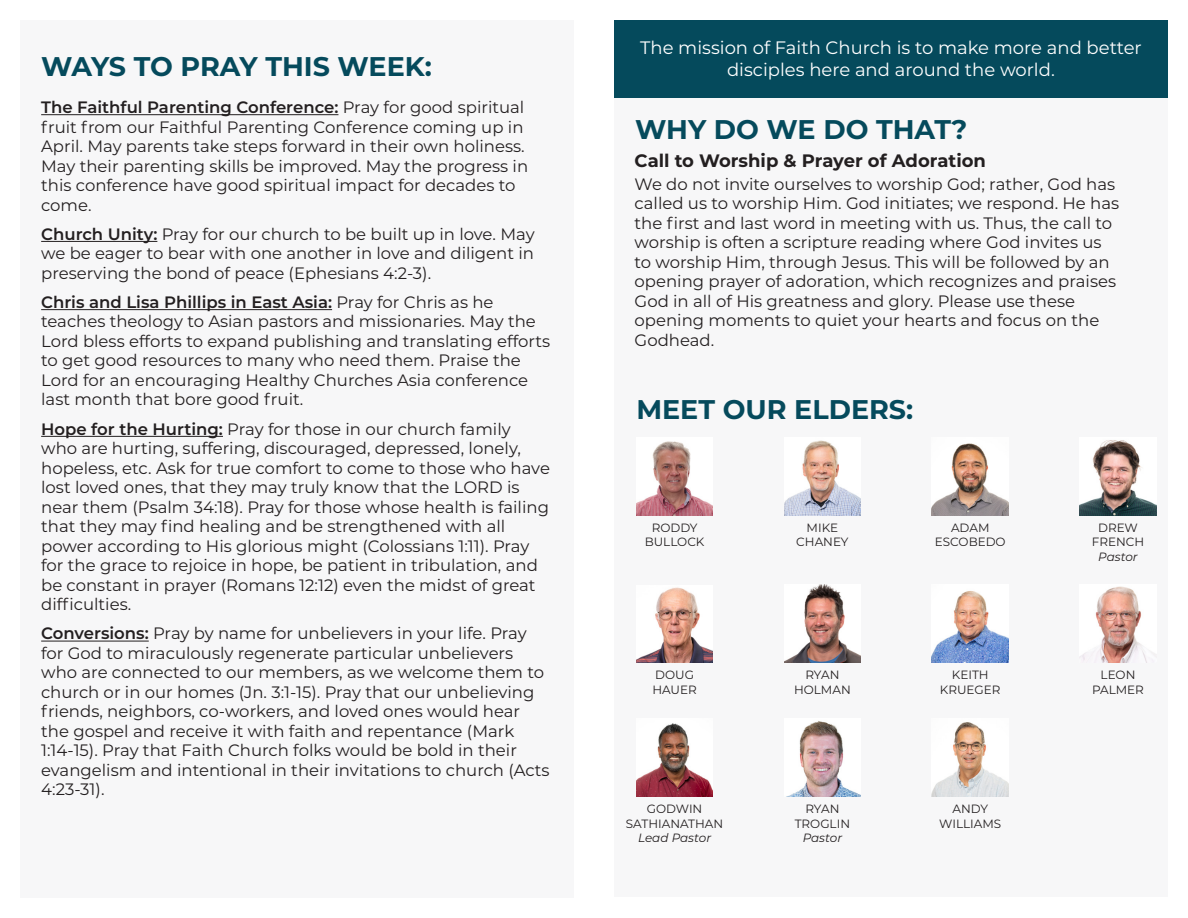
<style>
.page{position:relative;width:1188px;height:918px;background:#fff}
.page>*{position:absolute;margin:0;border:0;box-sizing:border-box;transform-origin:0 0}
.t1{font:700 27px "Montserrat";color:#054a5c}
.t2{font:18px/21.6px "Montserrat";color:#fff;text-align:center}
.t3{font:700 18px "Montserrat";color:#231f20}
.t4{font:16.5px/19.5px "Montserrat";color:#231f20}
.t5{font:12px "Montserrat";color:#231f20}
.t6{font:italic 12px "Montserrat";color:#231f20}
.s1{font-weight:600}
</style>
<div class="page">
<div style="left:20px;top:21px;width:554px;height:877px;background:#f7f7f8"></div>
<hr style="left:41px;top:114px;width:297px;height:1px;background:#231f20">
<hr style="left:41px;top:241px;width:116px;height:1px;background:#231f20">
<hr style="left:41px;top:309px;width:291px;height:1px;background:#231f20">
<hr style="left:41px;top:436px;width:182px;height:1px;background:#231f20">
<hr style="left:41px;top:641px;width:108px;height:1px;background:#231f20">
<div style="left:614px;top:20px;width:554px;height:78px;background:#054a5c"></div>
<div style="left:614px;top:98px;width:554px;height:799px;background:#f7f7f8"></div>
<img style="left:636px;top:723px;width:77px;height:74px">
<img style="left:1080px;top:440px;width:76px;height:75px">
<img style="left:786px;top:721px;width:75px;height:76px">
<img style="left:784px;top:585px;width:77px;height:78px">
<img style="left:784px;top:440px;width:77px;height:75px">
<img style="left:636px;top:441px;width:77px;height:74px">
<img style="left:932px;top:443px;width:76px;height:72px">
<img style="left:636px;top:587px;width:77px;height:76px">
<img style="left:932px;top:591px;width:76px;height:72px">
<img style="left:932px;top:722px;width:76px;height:75px">
<img style="left:1082px;top:586px;width:65px;height:77px">
<p class="t1" style="left:41px;top:47px;width:392px">WAYS TO PRAY THIS WEEK:</p>
<p class="t4" style="left:41px;top:97px;width:489px"><span class="s1">The Faithful Parenting Conference:</span> Pray for good spiritual fruit from our Faithful Parenting Conference coming up in April. May parents take steps forward in their own holiness.<br>May their parenting skills be improved. May the progress in this conference have good spiritual impact for decades to come.</p>
<p class="t4" style="left:41px;top:224px;width:495px;text-align:justify"><span class="s1">Church Unity:</span> Pray for our church to be built up in love. May we be eager to bear with one another in love and diligent in preserving the bond of peace (Ephesians 4:2-3).</p>
<p class="t4" style="left:41px;top:292px;width:510px"><span class="s1">Chris and Lisa Phillips in East Asia:</span> Pray for Chris as he teaches theology to Asian pastors and missionaries. May the Lord bless efforts to expand publishing and translating efforts to get good resources to many who need them. Praise the Lord for an encouraging Healthy Churches Asia conference last month that bore good fruit.</p>
<p class="t4" style="left:41px;top:419px;width:510px"><span class="s1">Hope for the Hurting:</span> Pray for those in our church family who are hurting, suffering, discouraged, depressed, lonely, hopeless, etc. Ask for true comfort to come to those who have lost loved ones, that they may truly know that the LORD is near them (Psalm 34:18). Pray for those whose health is failing that they may find healing and be strengthened with all power according to His glorious might (Colossians 1:11). Pray for the grace to rejoice in hope, be patient in tribulation, and be constant in prayer (Romans 12:12) even the midst of great difficulties.</p>
<p class="t4" style="left:41px;top:623px;width:510px"><span class="s1">Conversions:</span> Pray by name for unbelievers in your life. Pray for God to miraculously regenerate particular unbelievers who are connected to our members, as we welcome them to church or in our homes (Jn. 3:1-15). Pray that our unbelieving friends, neighbors, co-workers, and loved ones would hear the gospel and receive it with faith and repentance (Mark 1:14-15). Pray that Faith Church folks would be bold in their evangelism and intentional in their invitations to church (Acts 4:23-31).</p>
<p class="t2" style="left:640px;top:36px;width:503px">The mission of Faith Church is to make more and better disciples here and around the world.</p>
<p class="t1" style="left:635px;top:110px;width:334px">WHY DO WE DO THAT?</p>
<p class="t3" style="left:635px;top:148px;width:353px">Call to Worship &amp; Prayer of Adoration</p>
<p class="t4" style="left:635px;top:174px;width:486px">We do not invite ourselves to worship God; rather, God has called us to worship Him. God initiates; we respond. He has the first and last word in meeting with us. Thus, the call to worship is often a scripture reading where God invites us to worship Him, through Jesus. This will be followed by an opening prayer of adoration, which recognizes and praises God in all of His greatness and glory. Please use these opening moments to quiet your hearts and focus on the Godhead.</p>
<p class="t1" style="left:636px;top:390px;width:278px">MEET OUR ELDERS:</p>
<p class="t5" style="left:652px;top:519px;width:47px">RODDY</p>
<p class="t5" style="left:645px;top:534px;width:61px">BULLOCK</p>
<p class="t5" style="left:807px;top:519px;width:33px">MIKE</p>
<p class="t5" style="left:796px;top:534px;width:54px">CHANEY</p>
<p class="t5" style="left:951px;top:519px;width:40px">ADAM</p>
<p class="t5" style="left:935px;top:534px;width:72px">ESCOBEDO</p>
<p class="t5" style="left:1098px;top:519px;width:41px">DREW</p>
<p class="t5" style="left:1092px;top:534px;width:54px">FRENCH</p>
<p class="t6" style="left:1098px;top:548px;width:41px">Pastor</p>
<p class="t5" style="left:655px;top:667px;width:40px">DOUG</p>
<p class="t5" style="left:652px;top:681px;width:46px">HAUER</p>
<p class="t5" style="left:805px;top:667px;width:36px">RYAN</p>
<p class="t5" style="left:794px;top:681px;width:58px">HOLMAN</p>
<p class="t5" style="left:952px;top:667px;width:38px">KEITH</p>
<p class="t5" style="left:940px;top:681px;width:62px">KRUEGER</p>
<p class="t5" style="left:1101px;top:667px;width:36px">LEON</p>
<p class="t5" style="left:1092px;top:681px;width:53px">PALMER</p>
<p class="t5" style="left:647px;top:801px;width:57px">GODWIN</p>
<p class="t5" style="left:626px;top:815px;width:99px">SATHIANATHAN</p>
<p class="t6" style="left:638px;top:830px;width:75px">Lead Pastor</p>
<p class="t5" style="left:805px;top:801px;width:36px">RYAN</p>
<p class="t5" style="left:795px;top:815px;width:57px">TROGLIN</p>
<p class="t6" style="left:803px;top:830px;width:41px">Pastor</p>
<p class="t5" style="left:952px;top:801px;width:37px">ANDY</p>
<p class="t5" style="left:939px;top:815px;width:63px">WILLIAMS</p>
</div>
